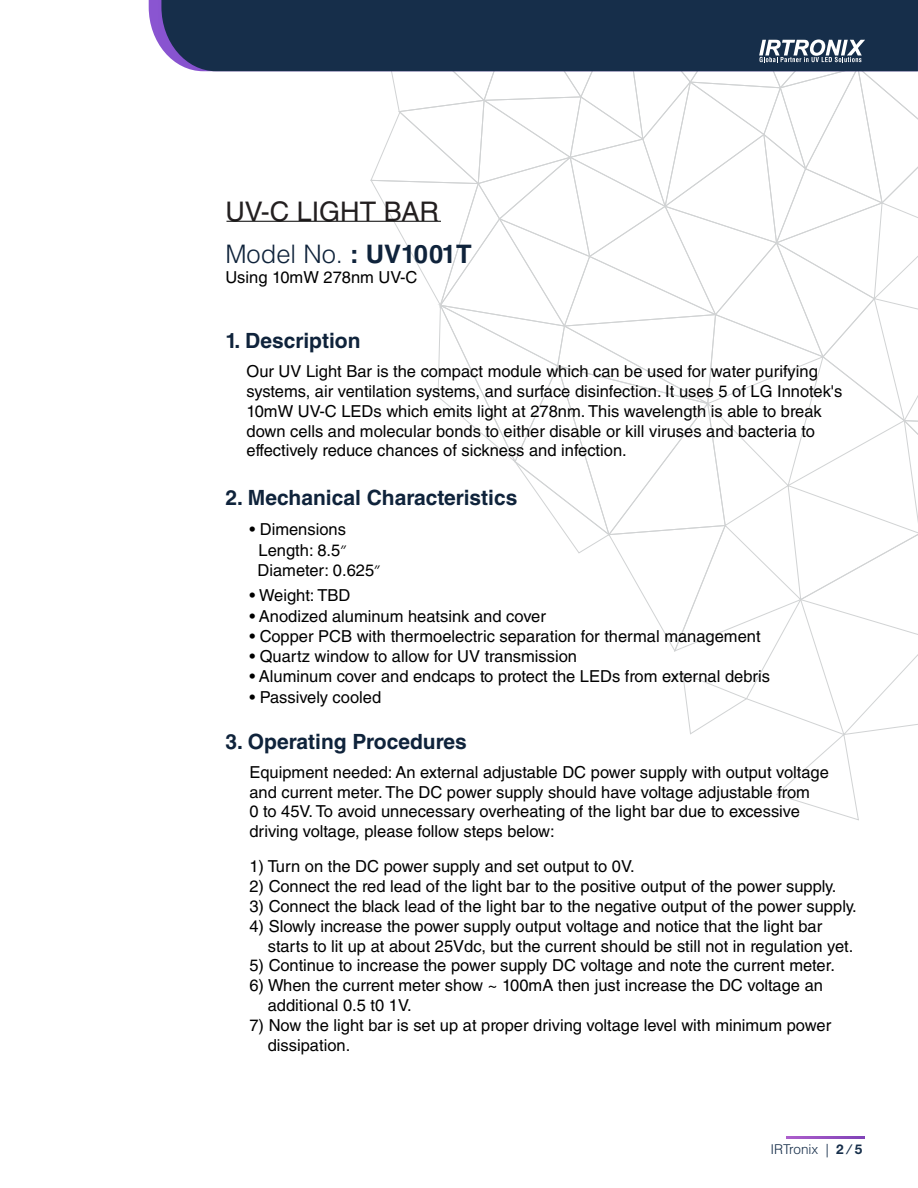
<style>
.page{position:relative;width:918px;height:1188px;background:#fff}
.page>*{position:absolute;margin:0;border:0;box-sizing:border-box;transform-origin:0 0}
.t1{font:27px "Helvetica LT Std";color:#231f20}
.t2{font:300 25.5px "Helvetica LT Std";color:#0f233b}
.t3{font:700 21px "Helvetica LT Std";color:#0f233b}
.t4{font:16.5px/19.8px "Helvetica LT Std";color:#000}
.t5{font:300 13.5px "Helvetica LT Std";color:#162e4a}
.s1{font-weight:700}
.s2{font-family:"Helvetica";font-weight:300;font-size:15px}
.s3{font-family:"Helvetica LT Std Fractions Bd";font-weight:400}
</style>
<div class="page">
<svg style="left:786px;top:1136px;width:78px;height:2px"></svg>
<div style="left:161px;top:0;width:209px;height:71px;background:#162e4a"></div>
<svg style="left:370px;top:0;width:548px;height:820px"></svg>
<hr style="left:226px;top:221px;width:215px;height:1px;background:#000">
<h1 class="t1" style="left:225px;top:196px;width:215px">UV-C LIGHT BAR</h1>
<h2 class="t2" style="left:225px;top:238px;width:248px">Model No. <span class="s1">: UV1001T</span></h2>
<p class="t4" style="left:225px;top:267px;width:194px">Using 10mW 278nm UV-C</p>
<p class="t3" style="left:225px;top:328px;width:137px">1. Description</p>
<p class="t4" style="left:247px;top:361px;width:597px">Our UV Light Bar is the compact module which can be used for water purifying systems, air ventilation systems, and surface disinfection. It uses 5 of LG Innotek's 10mW UV-C LEDs which emits light at 278nm. This wavelength is able to break down cells and molecular bonds to either disable or kill viruses and bacteria to effectively reduce chances of sickness and infection.</p>
<p class="t3" style="left:225px;top:485px;width:294px">2. Mechanical Characteristics</p>
<p class="t4" style="left:258px;top:519px;width:124px;line-height:20.2px;text-indent:-8px">• Dimensions<br>Length: 8.5<span class="s2">″<br></span>Diameter: 0.625<span class="s2">″</span></p>
<p class="t4" style="left:249px;top:586px;width:103px">• Weight: TBD</p>
<p class="t4" style="left:249px;top:606px;width:298px">• Anodized aluminum heatsink and cover</p>
<p class="t4" style="left:249px;top:626px;width:513px">• Copper PCB with thermoelectric separation for thermal management</p>
<p class="t4" style="left:249px;top:646px;width:329px">• Quartz window to allow for UV transmission</p>
<p class="t4" style="left:249px;top:667px;width:522px">• Aluminum cover and endcaps to protect the LEDs from external debris</p>
<p class="t4" style="left:249px;top:687px;width:133px">• Passively cooled</p>
<p class="t3" style="left:225px;top:729px;width:243px">3. Operating Procedures</p>
<p class="t4" style="left:249px;top:762px;width:581px">Equipment needed: An external adjustable DC power supply with output voltage and current meter. The DC power supply should have voltage adjustable from<br>0 to 45V. To avoid unnecessary overheating of the light bar due to excessive driving voltage, please follow steps below:</p>
<p class="t4" style="left:249px;top:857px;width:387px">1) Turn on the DC power supply and set output to 0V.</p>
<p class="t4" style="left:249px;top:876px;width:588px">2) Connect the red lead of the light bar to the positive output of the power supply.</p>
<p class="t4" style="left:249px;top:896px;width:609px">3) Connect the black lead of the light bar to the negative output of the power supply.</p>
<p class="t4" style="left:268px;top:916px;width:587px;text-indent:-18px">4) Slowly increase the power supply output voltage and notice that the light bar starts to lit up at about 25Vdc, but the current should be still not in regulation yet.</p>
<p class="t4" style="left:249px;top:956px;width:587px">5) Continue to increase the power supply DC voltage and note the current meter.</p>
<p class="t4" style="left:268px;top:975px;width:557px;text-indent:-18px">6) When the current meter show ~ 100mA then just increase the DC voltage an additional 0.5 t0 1V.</p>
<p class="t4" style="left:268px;top:1015px;width:565px;text-indent:-18px">7) Now the light bar is set up at proper driving voltage level with minimum power dissipation.</p>
<p class="t5" style="left:770px;top:1140px;width:93px">IRTronix | <span class="s3">2 / 5</span></p>
</div>
